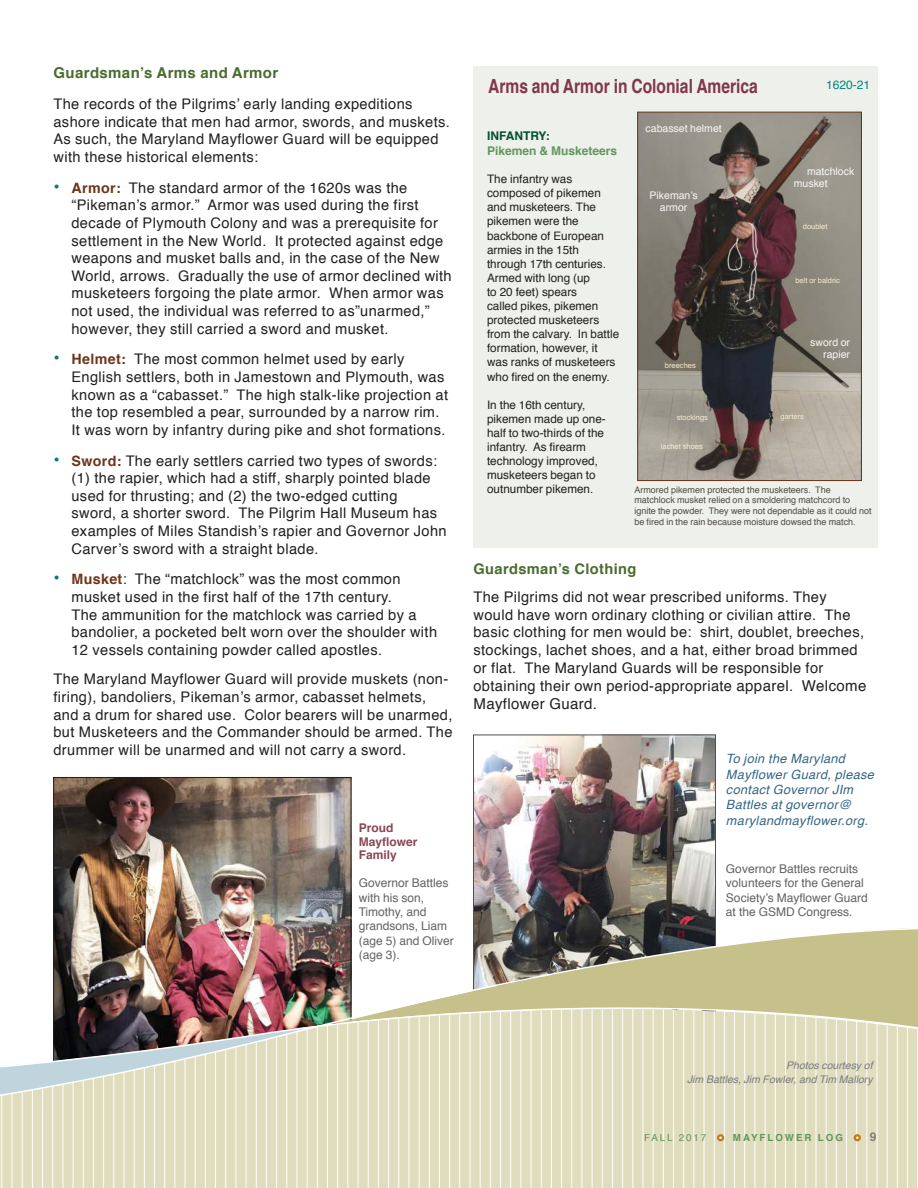
<style>
.page{position:relative;width:918px;height:1188px;background:#fff}
.page>*{position:absolute;margin:0;border:0;box-sizing:border-box;transform-origin:0 0}
.t1{font:700 19.5px "Helvetica";color:#813749;scale:.8 1}
.t2{font:700 15px "Helvetica";letter-spacing:.025em;color:#496c2f}
.t3{font:15px "Helvetica";letter-spacing:.025em;color:#221f1f}
.t4{font:14.7px/17.5px "Helvetica";letter-spacing:.025em;color:#221f1f}
.t5{font:700 14.7px "Helvetica";letter-spacing:.025em;color:#496c2f}
.t6{font:italic 12.75px/15.3px "Helvetica";letter-spacing:.025em;color:#336685}
.t7{font:12px/14.4px "Helvetica";color:#616264}
.t8{font:700 12px/13.5px "Helvetica";color:#8a4755}
.t9{font:700 12px "Helvetica";color:#61965b}
.t10{font:700 12px "Helvetica";color:#00522c}
.t11{font:12px "Helvetica";color:#01877d}
.t12{font:700 12px "Helvetica";color:#837a74}
.t13{font:11.7px/14.1px "Helvetica";color:#221f1f}
.t14{font:10.5px/12px "Helvetica";color:#f7f7f5;text-align:right}
.t15{font:italic 10.5px/14.4px "Helvetica";color:#7a7c7e;text-align:right}
.t16{font:700 9.75px "Helvetica";letter-spacing:.2em;color:#61965b}
.t17{font:9.75px "Helvetica";letter-spacing:.2em;color:#61965b}
.t18{font:9px/10.8px "Helvetica";color:#504943}
.t19{font:7.5px "Helvetica";color:#f7e9cd}
.s1{font-size:18px;color:#007f73}
.s2{font-weight:700;font-size:14.25px;color:#6e3519}
.s3{font-size:15px}
</style>
<div class="page">
<img style="left:55px;top:779px;width:294px;height:119px">
<div style="left:474px;top:67px;width:404px;height:481px;background:#eef0ec"></div>
<img style="left:475px;top:737px;width:239px;height:161px">
<img style="left:0;top:898px;width:918px;height:290px">
<div style="left:717px;top:1134px;width:7px;height:7px;border:2px solid #cb7616;border-radius:50%"></div>
<div style="left:854px;top:1134px;width:7px;height:7px;border:2px solid #cb7616;border-radius:50%"></div>
<img style="left:639px;top:114px;width:221px;height:365px">
<div style="left:637px;top:112px;width:225px;height:369px;border:1px solid #6e3519"></div>
<p class="t2" style="left:53px;top:61px;width:226px">Guardsman’s Arms and Armor</p>
<p class="t4" style="left:53px;top:96px;width:398px">The records of the Pilgrims’ early landing expeditions ashore indicate that men had armor, swords, and muskets.<br>As such, the Maryland Mayflower Guard will be equipped with these historical elements:</p>
<p class="t4" style="left:71px;top:180px;width:382px;text-indent:-18px"><span class="s1">•</span> <span class="s2">Armor:</span> The standard armor of the 1620s was the “Pikeman’s armor.” Armor was used during the first decade of Plymouth Colony and was a prerequisite for settlement in the New World. It protected against edge weapons and musket balls and, in the case of the New World, arrows. Gradually the use of armor declined with musketeers forgoing the plate armor. When armor was not used, the individual was referred to as”unarmed,” however, they still carried a sword and musket.</p>
<p class="t4" style="left:71px;top:352px;width:378px;text-indent:-18px"><span class="s1">•</span> <span class="s2">Helmet:</span> The most common helmet used by early English settlers, both in Jamestown and Plymouth, was known as a “cabasset.” The high stalk-like projection at the top resembled a pear, surrounded by a narrow rim.<br>It was worn by infantry during pike and shot formations.</p>
<p class="t4" style="left:71px;top:453px;width:377px;text-indent:-18px"><span class="s1">•</span> <span class="s2">Sword:</span> The early settlers carried two types of swords: (1) the rapier, which had a stiff, sharply pointed blade used for thrusting; and (2) the two-edged cutting<br>sword, a shorter sword. The Pilgrim Hall Museum has examples of Miles Standish’s rapier and Governor John Carver’s sword with a straight blade.</p>
<p class="t4" style="left:71px;top:572px;width:367px;text-indent:-18px"><span class="s1">•</span> <span class="s2">Musket</span>: The “matchlock” was the most common musket used in the first half of the 17th century.<br>The ammunition for the matchlock was carried by a bandolier, a pocketed belt worn over the shoulder with 12 vessels containing powder called apostles.</p>
<p class="t4" style="left:53px;top:672px;width:401px">The Maryland Mayflower Guard will provide muskets (non&shy;firing), bandoliers, Pikeman’s armor, cabasset helmets, and a drum for shared use. Color bearers will be unarmed, but Musketeers and the Commander should be armed. The drummer will be unarmed and will not carry a sword.</p>
<p class="t8" style="left:359px;top:822px;width:60px">Proud<br>Mayflower<br>Family</p>
<p class="t7" style="left:359px;top:877px;width:97px">Governor Battles with his son,<br>Timothy, and grandsons, Liam (age 5) and Oliver (age 3).</p>
<h1 class="t1" style="left:488px;top:79px;width:339px">Arms and Armor in Colonial America</h1>
<p class="t11" style="left:826px;top:79px;width:46px">1620-21</p>
<p class="t14" style="left:646px;top:123px;width:78px">cabasset helmet</p>
<p class="t10" style="left:487px;top:131px;width:64px">INFANTRY:</p>
<p class="t9" style="left:487px;top:146px;width:132px">Pikemen &amp; Musketeers</p>
<p class="t13" style="left:487px;top:173px;width:134px">The infantry was composed of pikemen and musketeers. The pikemen were the backbone of European armies in the 15th through 17th centuries.<br>Armed with long (up<br>to 20 feet) spears<br>called pikes, pikemen protected musketeers from the calvary. In battle formation, however, it was ranks of musketeers who fired on the enemy.</p>
<p class="t13" style="left:487px;top:398px;width:120px">In the 16th century, pikemen made up one&shy;half to two-thirds of the infantry. As firearm technology improved, musketeers began to outnumber pikemen.</p>
<p class="t14" style="left:794px;top:166px;width:62px;text-align:left;text-indent:13px">matchlock musket</p>
<p class="t14" style="left:650px;top:190px;width:50px;text-align:center">Pikeman’s armor</p>
<p class="t19" style="left:803px;top:223px;width:26px">doublet</p>
<p class="t19" style="left:795px;top:278px;width:46px">belt or baldric</p>
<p class="t14" style="left:810px;top:337px;width:41px">sword or rapier</p>
<p class="t19" style="left:665px;top:362px;width:32px">breeches</p>
<p class="t19" style="left:781px;top:413px;width:25px">garters</p>
<p class="t19" style="left:677px;top:414px;width:33px">stockings</p>
<p class="t19" style="left:661px;top:443px;width:43px">lachet shoes</p>
<p class="t18" style="left:634px;top:485px;width:239px">Armored pikemen protected the musketeers. The matchlock musket relied on a smoldering matchcord to ignite the powder. They were not dependable as it could not be fired in the rain because moisture dowsed the match.</p>
<p class="t5" style="left:474px;top:557px;width:164px">Guardsman’s Clothing</p>
<p class="t4" style="left:474px;top:589px;width:394px">The Pilgrims did not wear prescribed uniforms. They would have worn ordinary clothing or civilian attire. The basic clothing for men would be: shirt, doublet, breeches, stockings, lachet shoes, and a hat, either broad brimmed or flat. The Maryland Guards will be responsible for obtaining their own period-appropriate <span class="s3">apparel. Welcome</span></p>
<p class="t3" style="left:474px;top:697px;width:125px">Mayflower Guard.</p>
<p class="t6" style="left:726px;top:752px;width:150px">To join the Maryland<br>Mayflower Guard, please contact Governor JIm<br>Battles at governor@ marylandmayflower.org.</p>
<p class="t7" style="left:726px;top:862px;width:143px">Governor Battles recruits volunteers for the General<br>Society’s Mayflower Guard at the GSMD Congress.</p>
<p class="t15" style="left:687px;top:1058px;width:187px">Photos courtesy of<br>Jim Battles, Jim Fowler, and Tim Mallory</p>
<p class="t17" style="left:644px;top:1134px;width:64px">FALL 2017</p>
<p class="t16" style="left:733px;top:1134px;width:111px">MAYFLOWER LOG</p>
<p class="t12" style="left:870px;top:1132px;width:8px">9</p>
</div>
